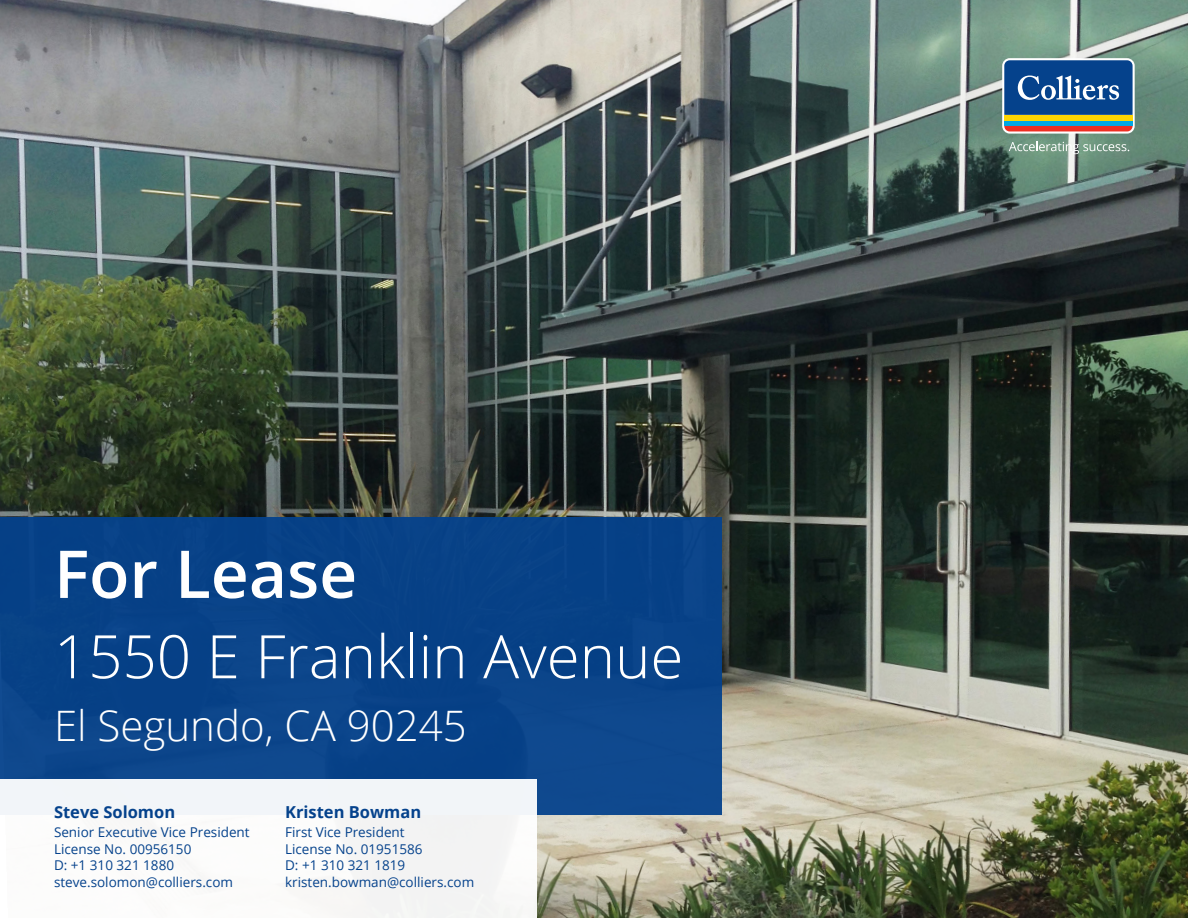
<style>
.page{position:relative;width:1188px;height:918px;background:#fff}
.page>*{position:absolute;margin:0;border:0;box-sizing:border-box;transform-origin:0 0}
.t1{font:600 66px "Open Sans";color:#fff}
.t2{font:300 60px "Open Sans";color:#fff}
.t3{font:300 42px "Open Sans";color:#fff}
.t4{font:700 16.5px "Open Sans";color:#05428c}
.t5{font:13.5px/16.5px "Open Sans";color:#05428c}
</style>
<div class="page">
<img style="left:0;top:0;width:1188px;height:918px">
<div style="left:0;top:517px;width:722px;height:297px;background:#05428c"></div>
<div style="left:0;top:780px;width:537px;height:138px;background:#f7f7f9"></div>
<svg style="left:1002px;top:58px;width:133px;height:76px"></svg>
<div style="left:1004px;top:120px;width:129px;height:6px;background:#00a8e4"></div>
<div style="left:1004px;top:115px;width:129px;height:5px;background:#fed503"></div>
<svg style="left:1004px;top:126px;width:129px;height:5px"></svg>
<svg style="left:1004px;top:60px;width:129px;height:55px;background:#235899"></svg>
<svg style="left:1009px;top:141px;width:120px;height:13px;background:#8fad9b"></svg>
<p class="t1" style="left:54px;top:529px;width:305px">For Lease</p>
<p class="t2" style="left:54px;top:615px;width:631px">1550 E Franklin Avenue</p>
<p class="t3" style="left:54px;top:697px;width:414px">El Segundo, CA 90245</p>
<p class="t4" style="left:54px;top:800px;width:123px">Steve Solomon</p>
<p class="t5" style="left:54px;top:824px;width:197px">Senior Executive Vice President</p>
<p class="t5" style="left:54px;top:840px;width:139px">License No. 00956150</p>
<p class="t5" style="left:54px;top:857px;width:122px">D: +1 310 321 1880</p>
<p class="t5" style="left:54px;top:873px;width:181px">steve.solomon@colliers.com</p>
<p class="t4" style="left:285px;top:800px;width:138px">Kristen Bowman</p>
<p class="t5" style="left:285px;top:824px;width:191px">First Vice President<br>License No. 01951586<br>D: +1 310 321 1819 kristen.bowman@colliers.com</p>
</div>
